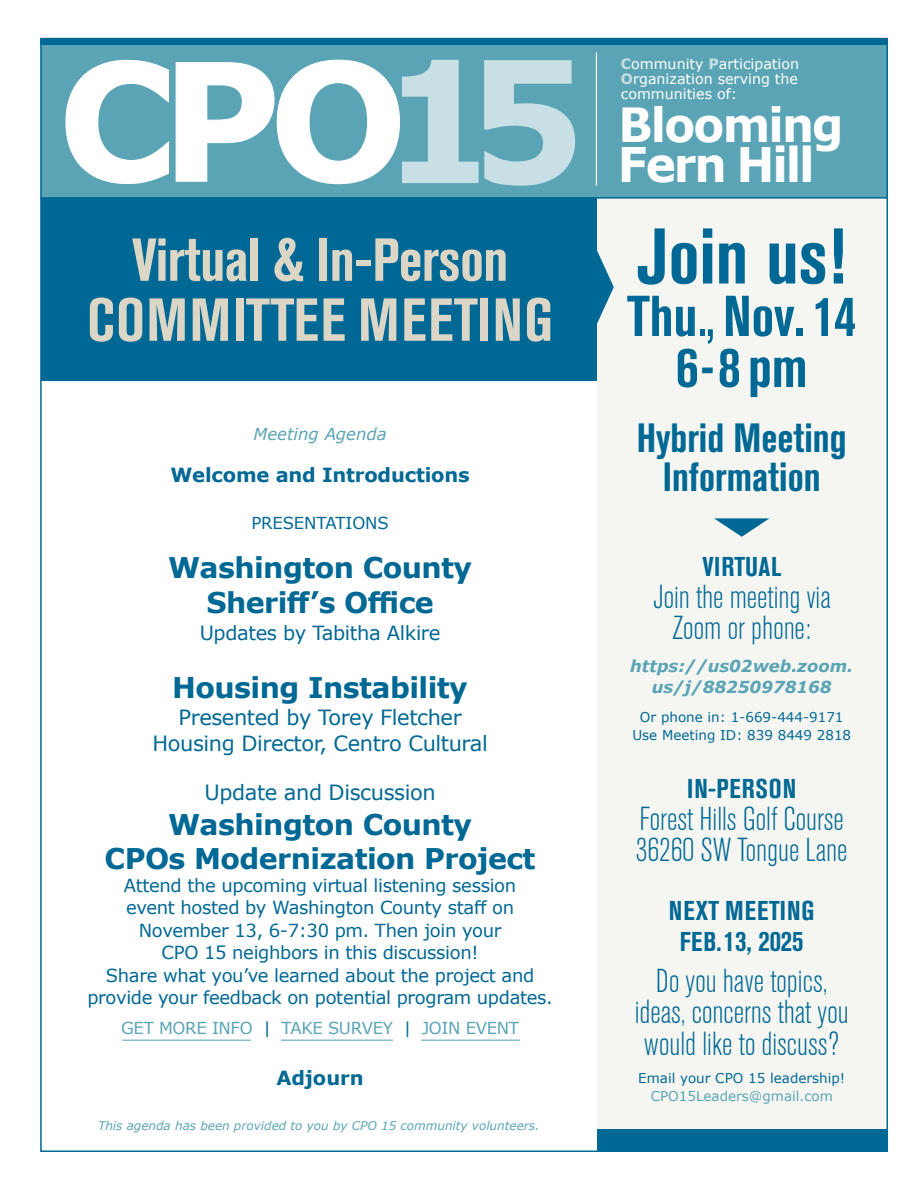
<style>
.page{position:relative;width:918px;height:1188px;background:#fff}
.page>*{position:absolute;margin:0;border:0;box-sizing:border-box;transform-origin:0 0}
.t1{font:700 condensed 78px "Akzidenz Grotesk BE";color:#006894}
.t2{font:700 condensed 60px/60px "Akzidenz Grotesk BE";letter-spacing:-.01em;color:#dbd6c6;text-align:center}
.t3{font:700 condensed 57px/51px "Akzidenz Grotesk BE";color:#006894;text-align:center}
.t4{font:700 47.7px "Verdana";letter-spacing:-.05em;color:#fff;scale:.96 1}
.t5{font:700 47.1px "Verdana";letter-spacing:-.04em;color:#fff;scale:.96 1}
.t6{font:700 condensed 40.5px/39px "Akzidenz Grotesk BE";color:#006894;text-align:center}
.t7{font:300 condensed 33px/31.5px "Akzidenz Grotesk BE";color:#006894;text-align:center}
.t8{font:700 28.5px/34.5px "Verdana";letter-spacing:-.02em;color:#006894;text-align:center}
.t9{font:700 condensed 28.5px "Akzidenz Grotesk BE";color:#006894}
.t10{font:700 condensed 27px "Akzidenz Grotesk BE";letter-spacing:.035em;color:#006894}
.t11{font:21px/25.5px "Verdana";letter-spacing:-.02em;color:#006894;text-align:center}
.t12{font:700 19.5px "Verdana";letter-spacing:-.01em;color:#006894}
.t13{font:19.5px "Verdana";letter-spacing:-.02em;color:#006894}
.t14{font:18px/22.5px "Verdana";letter-spacing:-.02em;color:#006894;text-align:center}
.t15{font:italic 700 16.5px/21px "Verdana";color:#5aa4b5;text-align:center}
.t16{font:16.5px "Verdana";letter-spacing:-.02em;color:#5aa4b5}
.t17{font:italic 16.5px "Verdana";color:#5aa4b5}
.t18{font:16.5px "Verdana";letter-spacing:-.01em;color:#006894}
.t19{font:14.25px/15.1px "Verdana";color:#fff;text-align:justify}
.t20{font:13.5px/18px "Verdana";color:#006894;text-align:center}
.t21{font:13.5px "Verdana";color:#5aa4b5}
.t22{font:italic 12px "Verdana";color:#5aa4b5}
.s1{font-weight:700;color:#c7dfe5}
.s2{font-weight:400}
.s3{color:#006894}
.s4{font-size:27px}
</style>
<div class="page">
<div style="left:41px;top:191px;width:557px;height:190px;background:#006894"></div>
<div style="left:597px;top:196px;width:289px;height:947px;background:#f5f6f2"></div>
<div style="left:41px;top:44px;width:846px;height:154px;background:#5aa4b5"></div>
<div style="left:40px;top:39px;width:848px;height:6px;background:#006894"></div>
<svg style="left:597px;top:250px;width:17px;height:74px"></svg>
<hr style="left:596px;top:52px;width:1px;height:134px;background:#fff">
<svg style="left:65px;top:59px;width:510px;height:127px"></svg>
<div style="left:597px;top:1130px;width:290px;height:22px;background:#006894"></div>
<hr style="left:40px;top:197px;width:848px;height:2px;background:#006894">
<svg style="left:714px;top:518px;width:55px;height:19px"></svg>
<hr style="left:122px;top:1040px;width:129px;height:1px;background:#5aa4b5">
<hr style="left:281px;top:1040px;width:112px;height:1px;background:#5aa4b5">
<hr style="left:421px;top:1040px;width:99px;height:1px;background:#5aa4b5">
<p class="t19" style="left:621px;top:56px;width:180px"><span class="s1">C</span>ommunity <span class="s1">P</span>articipation <span class="s1">O</span>rganization serving the communities of:</p>
<h3 class="t5" style="left:619px;top:92px;width:236px">Blooming</h3>
<h3 class="t4" style="left:618px;top:131px;width:206px">Fern Hill</h3>
<h2 class="t2" style="left:87px;top:230px;width:467px">Virtual &amp; In-Person<br>COMMITTEE MEETING</h2>
<h1 class="t1" style="left:638px;top:212px;width:210px">Join us!</h1>
<h3 class="t3" style="left:627px;top:291px;width:231px">Thu<span class="s2">.,</span> Nov. 14<br>6-8 pm</h3>
<h3 class="t6" style="left:637px;top:418px;width:211px">Hybrid Meeting<br>Information</h3>
<p class="t17" style="left:254px;top:423px;width:135px">Meeting Agenda</p>
<p class="t12" style="left:171px;top:461px;width:301px">Welcome and Introductions</p>
<p class="t18" style="left:252px;top:511px;width:139px">PRESENTATIONS</p>
<h3 class="t8" style="left:168px;top:550px;width:306px">Washington County<br>Sheriff’s Office</h3>
<p class="t13" style="left:200px;top:619px;width:242px">Updates by Tabitha Alkire</p>
<h3 class="t8" style="left:172px;top:670px;width:297px">Housing Instability</h3>
<p class="t11" style="left:152px;top:705px;width:337px">Presented by Torey Fletcher<br>Housing Director, Centro Cultural</p>
<p class="t11" style="left:205px;top:780px;width:233px">Update and Discussion</p>
<h3 class="t8" style="left:105px;top:806px;width:432px">Washington County<br>CPOs Modernization Project</h3>
<p class="t14" style="left:87px;top:874px;width:467px">Attend the upcoming virtual listening session<br>event hosted by Washington County staff on November 13, 6-7:30 pm. Then join your<br>CPO 15 neighbors in this discussion!<br>Share what you’ve learned about the project and provide your feedback on potential program updates.</p>
<p class="t16" style="left:121px;top:1017px;width:399px">GET MORE INFO <span class="s3">|</span> TAKE SURVEY <span class="s3">|</span> JOIN EVENT</p>
<p class="t12" style="left:276px;top:1064px;width:89px">Adjourn</p>
<h3 class="t10" style="left:702px;top:551px;width:80px">VIRTUAL</h3>
<h3 class="t7" style="left:653px;top:581px;width:180px">Join the meeting via<br>Zoom or phone:</h3>
<p class="t15" style="left:630px;top:655px;width:224px">https://us02web.zoom. us/j/88250978168</p>
<p class="t20" style="left:632px;top:707px;width:220px">Or phone in: 1-669-444-9171<br>Use Meeting ID: 839 8449 2818</p>
<h3 class="t10" style="left:687px;top:773px;width:111px">IN-PERSON</h3>
<h3 class="t7" style="left:636px;top:803px;width:213px;text-align:left">Forest Hills Golf Course<br>36260 SW Tongue Lane</h3>
<h3 class="t10" style="left:669px;top:895px;width:147px">NEXT MEETING</h3>
<h3 class="t9" style="left:680px;top:925px;width:125px"><span class="s4">FEB.</span> 13, 2025</h3>
<h3 class="t7" style="left:635px;top:965px;width:216px">Do you have topics, ideas, concerns that you would like to discuss?</h3>
<p class="t20" style="left:638px;top:1069px;width:209px">Email your CPO 15 leadership!</p>
<p class="t21" style="left:651px;top:1087px;width:184px">CPO15Leaders@gmail.com</p>
<p class="t22" style="left:98px;top:1118px;width:443px">This agenda has been provided to you by CPO 15 community volunteers.</p>
</div>
